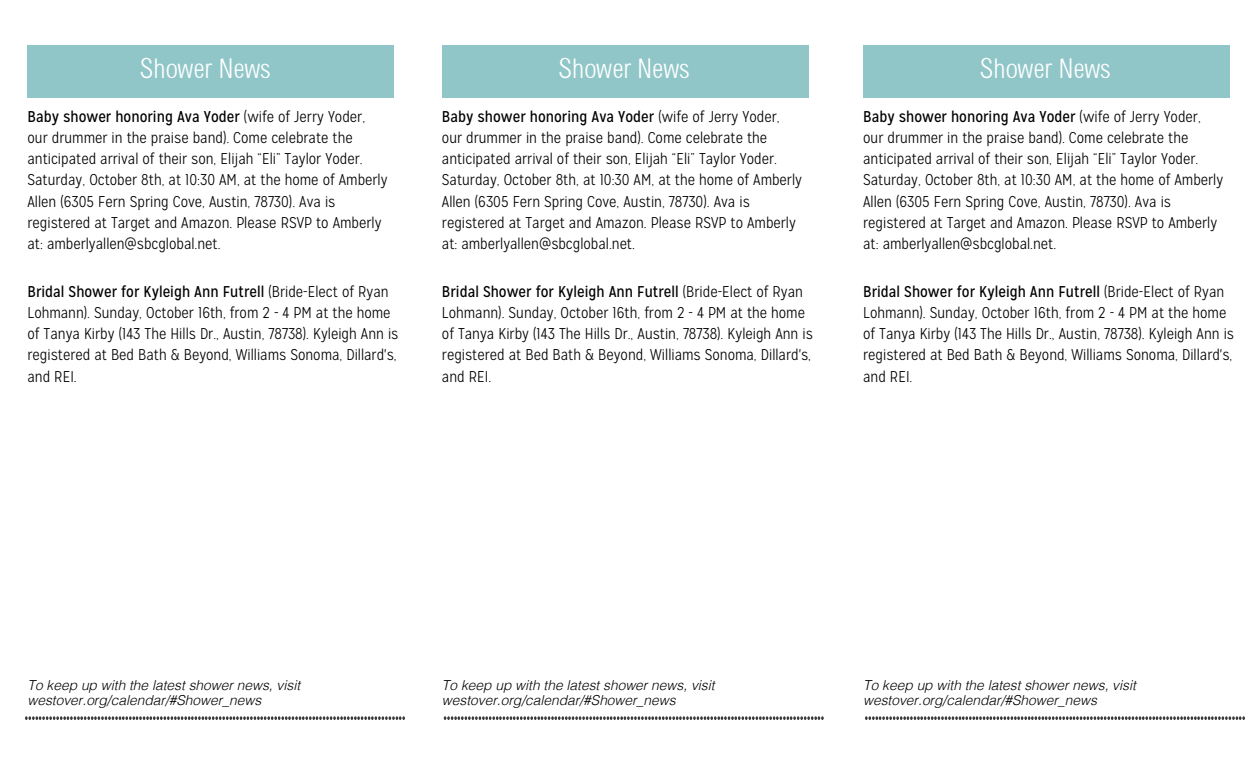
<style>
.page{position:relative;width:1260px;height:765px;background:#fff}
.page>*{position:absolute;margin:0;border:0;box-sizing:border-box;transform-origin:0 0}
.t1{font:27.5px "Sertig";color:#fff}
.t2{font:300 15.62px/21.2px "Mission Gothic";color:#000}
.t3{font:italic 300 13.75px/15px "Helvetica";color:#000}
.s1{font-weight:400}
</style>
<div class="page">
<div style="left:28px;top:45px;width:366px;height:53px;background:#91c6c8"></div>
<svg style="left:25px;top:716px;width:380px;height:4px"></svg>
<div style="left:442px;top:45px;width:367px;height:53px;background:#91c6c8"></div>
<svg style="left:444px;top:716px;width:380px;height:4px"></svg>
<div style="left:863px;top:45px;width:367px;height:53px;background:#91c6c8"></div>
<svg style="left:865px;top:716px;width:380px;height:4px"></svg>
<h1 class="t1" style="left:140px;top:53px;width:133px">Shower News</h1>
<h1 class="t1" style="left:558px;top:53px;width:133px">Shower News</h1>
<h1 class="t1" style="left:980px;top:53px;width:133px">Shower News</h1>
<p class="t2" style="left:28px;top:106px;width:362px"><span class="s1">Baby shower honoring Ava Yoder</span> (wife of Jerry Yoder, our drummer in the praise band). Come celebrate the anticipated arrival of their son, Elijah “Eli” Taylor Yoder.<br>Saturday, October 8th, at 10:30 AM, at the home of Amberly Allen (6305 Fern Spring Cove, Austin, 78730). Ava is registered at Target and Amazon. Please RSVP to Amberly at: amberlyallen@sbcglobal.net.</p>
<p class="t2" style="left:28px;top:281px;width:372px"><span class="s1">Bridal Shower for Kyleigh Ann Futrell</span> (Bride-Elect of Ryan Lohmann). Sunday, October 16th, from 2 - 4 PM at the home of Tanya Kirby (143 The Hills Dr., Austin, 78738). Kyleigh Ann is registered at Bed Bath &amp; Beyond, Williams Sonoma, Dillard's, and REI.</p>
<p class="t2" style="left:442px;top:106px;width:362px"><span class="s1">Baby shower honoring Ava Yoder</span> (wife of Jerry Yoder, our drummer in the praise band). Come celebrate the anticipated arrival of their son, Elijah “Eli” Taylor Yoder.<br>Saturday, October 8th, at 10:30 AM, at the home of Amberly Allen (6305 Fern Spring Cove, Austin, 78730). Ava is registered at Target and Amazon. Please RSVP to Amberly at: amberlyallen@sbcglobal.net.</p>
<p class="t2" style="left:442px;top:281px;width:372px"><span class="s1">Bridal Shower for Kyleigh Ann Futrell</span> (Bride-Elect of Ryan Lohmann). Sunday, October 16th, from 2 - 4 PM at the home of Tanya Kirby (143 The Hills Dr., Austin, 78738). Kyleigh Ann is registered at Bed Bath &amp; Beyond, Williams Sonoma, Dillard's, and REI.</p>
<p class="t2" style="left:863px;top:106px;width:362px"><span class="s1">Baby shower honoring Ava Yoder</span> (wife of Jerry Yoder, our drummer in the praise band). Come celebrate the anticipated arrival of their son, Elijah “Eli” Taylor Yoder.<br>Saturday, October 8th, at 10:30 AM, at the home of Amberly Allen (6305 Fern Spring Cove, Austin, 78730). Ava is registered at Target and Amazon. Please RSVP to Amberly at: amberlyallen@sbcglobal.net.</p>
<p class="t2" style="left:863px;top:281px;width:372px"><span class="s1">Bridal Shower for Kyleigh Ann Futrell</span> (Bride-Elect of Ryan Lohmann). Sunday, October 16th, from 2 - 4 PM at the home of Tanya Kirby (143 The Hills Dr., Austin, 78738). Kyleigh Ann is registered at Bed Bath &amp; Beyond, Williams Sonoma, Dillard's, and REI.</p>
<p class="t3" style="left:28px;top:677px;width:274px">To keep up with the latest shower news, visit westover.org/calendar/#Shower_news</p>
<p class="t3" style="left:442px;top:677px;width:274px">To keep up with the latest shower news, visit westover.org/calendar/#Shower_news</p>
<p class="t3" style="left:863px;top:677px;width:274px">To keep up with the latest shower news, visit westover.org/calendar/#Shower_news</p>
</div>
